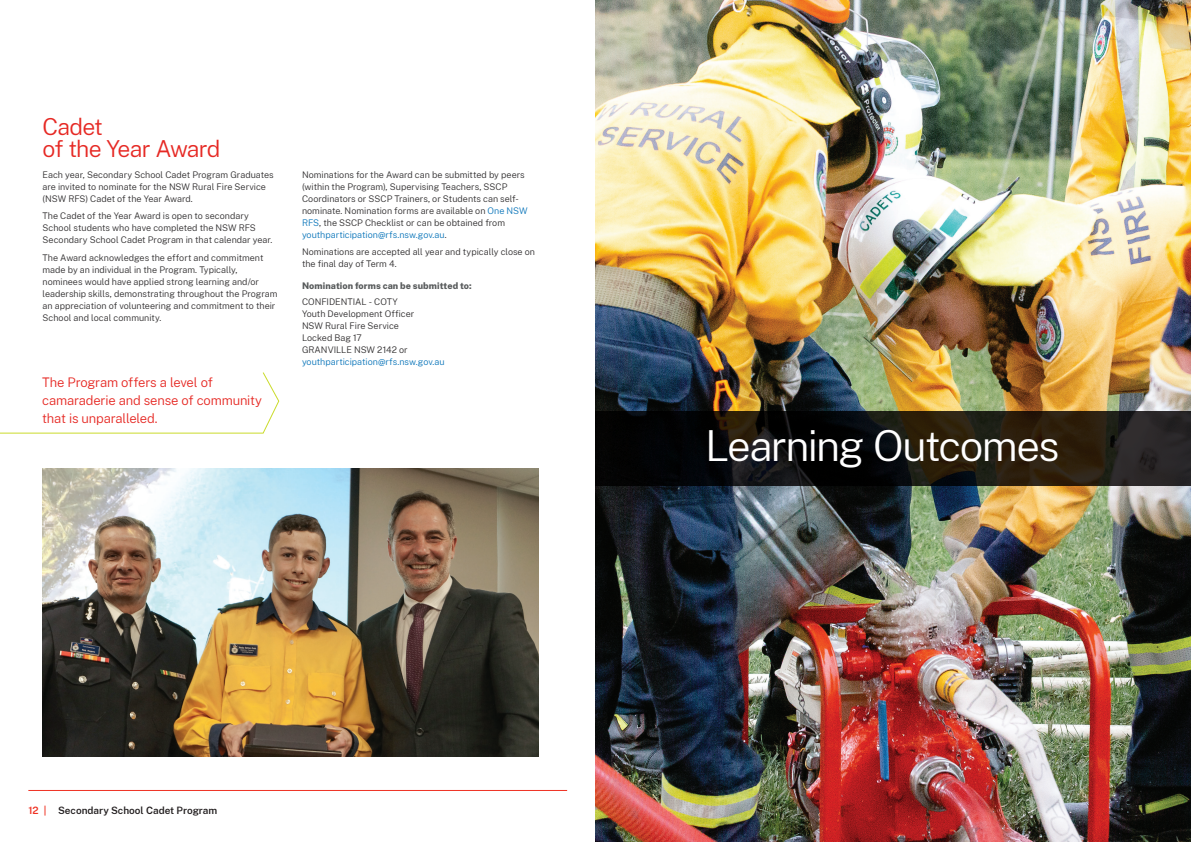
<style>
.page{position:relative;width:1191px;height:842px;background:#fff}
.page>*{position:absolute;margin:0;border:0;box-sizing:border-box;transform-origin:0 0}
.t1{font:300 42px "Public Sans";letter-spacing:-.04em;color:#fff}
.t2{font:300 23px/22px "Public Sans";letter-spacing:-.035em;color:#e62924}
.t3{font:300 13px/18px "Public Sans";letter-spacing:-.015em;color:#e62924}
.t4{font:600 10px "Public Sans";color:#231f20}
.t5{font:300 9px/12px "Public Sans";color:#312f30}
.t6{font:300 9px "Public Sans";color:#0c76ba}
.t7{font:800 9px "Public Sans";letter-spacing:.01em;color:#575a5b}
.s1{color:#0c76ba}
.s2{color:#ef3122}
</style>
<div class="page">
<img style="left:596px;top:0;width:595px;height:842px">
<svg style="left:595px;top:411px;width:596px;height:74px;background:#17140e"></svg>
<img style="left:43px;top:468px;width:496px;height:289px">
<hr style="left:28px;top:790px;width:539px;height:1px;background:#ef3122">
<img style="left:987px;top:0;width:204px;height:55px">
<svg style="left:0;top:372px;width:280px;height:62px"></svg>
<h2 class="t2" style="left:43px;top:115px;width:179px">Cadet<br>of the Year Award</h2>
<p class="t5" style="left:43px;top:168px;width:233px">Each year, Secondary School Cadet Program Graduates are invited to nominate for the NSW Rural Fire Service (NSW RFS) Cadet of the Year Award.</p>
<p class="t5" style="left:43px;top:210px;width:231px">The Cadet of the Year Award is open to secondary<br>School students who have completed the NSW RFS<br>Secondary School Cadet Program in that calendar year.</p>
<p class="t5" style="left:43px;top:251px;width:236px">The Award acknowledges the effort and commitment made by an individual in the Program. Typically, nominees would have applied strong learning and/or leadership skills, demonstrating throughout the Program an appreciation of volunteering and commitment to their School and local community.</p>
<h3 class="t3" style="left:42px;top:373px;width:221px">The Program offers a level of camaraderie and sense of community that is unparalleled.</h3>
<p class="t5" style="left:302px;top:168px;width:227px">Nominations for the Award can be submitted by peers (within the Program), Supervising Teachers, SSCP Coordinators or SSCP Trainers, or Students can self&shy;nominate. Nomination forms are available on <span class="s1">One NSW RFS</span>, the SSCP Checklist or can be obtained from <span class="s1">youthparticipation@rfs.nsw.gov.au</span>.</p>
<p class="t5" style="left:302px;top:246px;width:235px">Nominations are accepted all year and typically close on the final day of Term 4.</p>
<p class="t7" style="left:302px;top:279px;width:171px">Nomination forms can be submitted to:</p>
<p class="t5" style="left:302px;top:296px;width:114px">CONFIDENTIAL - COTY<br>Youth Development Officer<br>NSW Rural Fire Service<br>Locked Bag 17<br>GRANVILLE NSW 2142 or</p>
<p class="t6" style="left:302px;top:355px;width:144px">youthparticipation@rfs.nsw.gov.au</p>
<p class="t4" style="left:28px;top:803px;width:190px"><span class="s2">12 |</span> Secondary School Cadet Program</p>
<h1 class="t1" style="left:705px;top:417px;width:356px">Learning Outcomes</h1>
</div>
